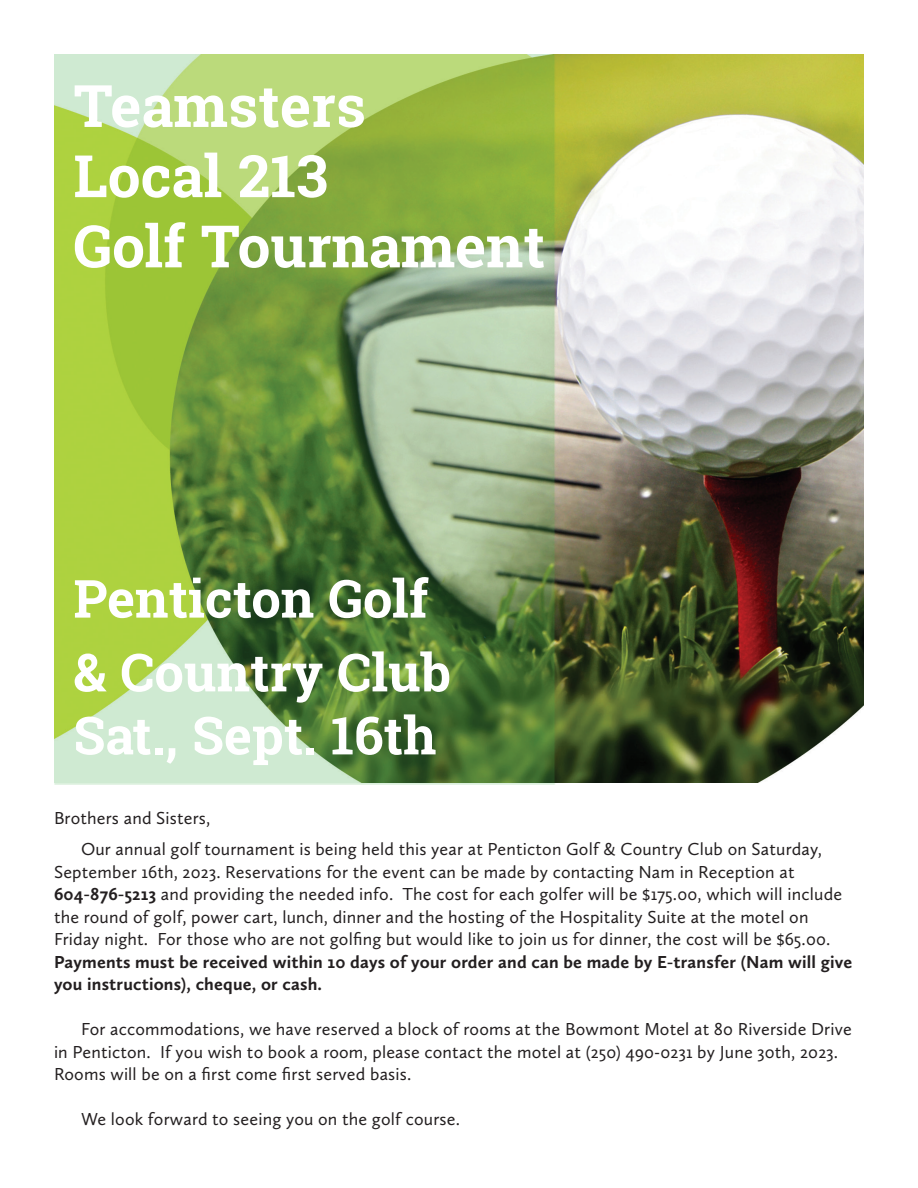
<style>
.page{position:relative;width:918px;height:1188px;background:#fff}
.page>*{position:absolute;margin:0;border:0;box-sizing:border-box;transform-origin:0 0}
.head_Roboto_Slab_24{font:700 58.5px/70.2px "Roboto Slab";color:#fff}
.head_Roboto_Slab_24-2{font:700 52.5px/63px "Roboto Slab";color:#fff}
.t1{font:18px/22.5px "Calluna Sans";letter-spacing:.01em;color:#231f20}
.s1{font-weight:700}
</style>
<div class="page">
<img style="left:555px;top:54px;width:309px;height:729px">
<svg style="left:54px;top:54px;width:500px;height:729px;background:#8cae5a"></svg>
<p class="head_Roboto_Slab_24" style="left:74px;top:70px;width:473px">Teamsters<br>Local 213<br>Golf Tournament</p>
<p class="head_Roboto_Slab_24-2" style="left:74px;top:566px;width:356px">Penticton Golf</p>
<p class="head_Roboto_Slab_24-2" style="left:74px;top:640px;width:379px">&amp; Country Club<br>Sat., Sept. 16th</p>
<p class="t1" style="left:54px;top:806px;width:158px">Brothers and Sisters,</p>
<p class="t1" style="left:54px;top:837px;width:770px;text-indent:27px">Our annual golf tournament is being held this year at Penticton Golf &amp; Country Club on Saturday,<br>September 16th, 2023. Reservations for the event can be made by contacting Nam in Reception at</p>
<p class="t1" style="left:54px;top:882px;width:800px"><span class="s1">604-876-5213</span> and providing the needed info. The cost for each golfer will be $175.00, which will include the round of golf, power cart, lunch, dinner and the hosting of the Hospitality Suite at the motel on Friday night. For those who are not golfing but would like to join us for dinner, the cost will be $65.00.<br><span class="s1">Payments must be received within 10 days of your order and can be made by E-transfer (Nam will give you instructions), cheque, or cash.</span></p>
<p class="t1" style="left:54px;top:1017px;width:799px;text-indent:27px">For accommodations, we have reserved a block of rooms at the Bowmont Motel at 80 Riverside Drive in Penticton. If you wish to book a room, please contact the motel at (250) 490-0231 by June 30th, 2023.<br>Rooms will be on a first come first served basis.</p>
<p class="t1" style="left:81px;top:1107px;width:381px">We look forward to seeing you on the golf course.</p>
</div>
